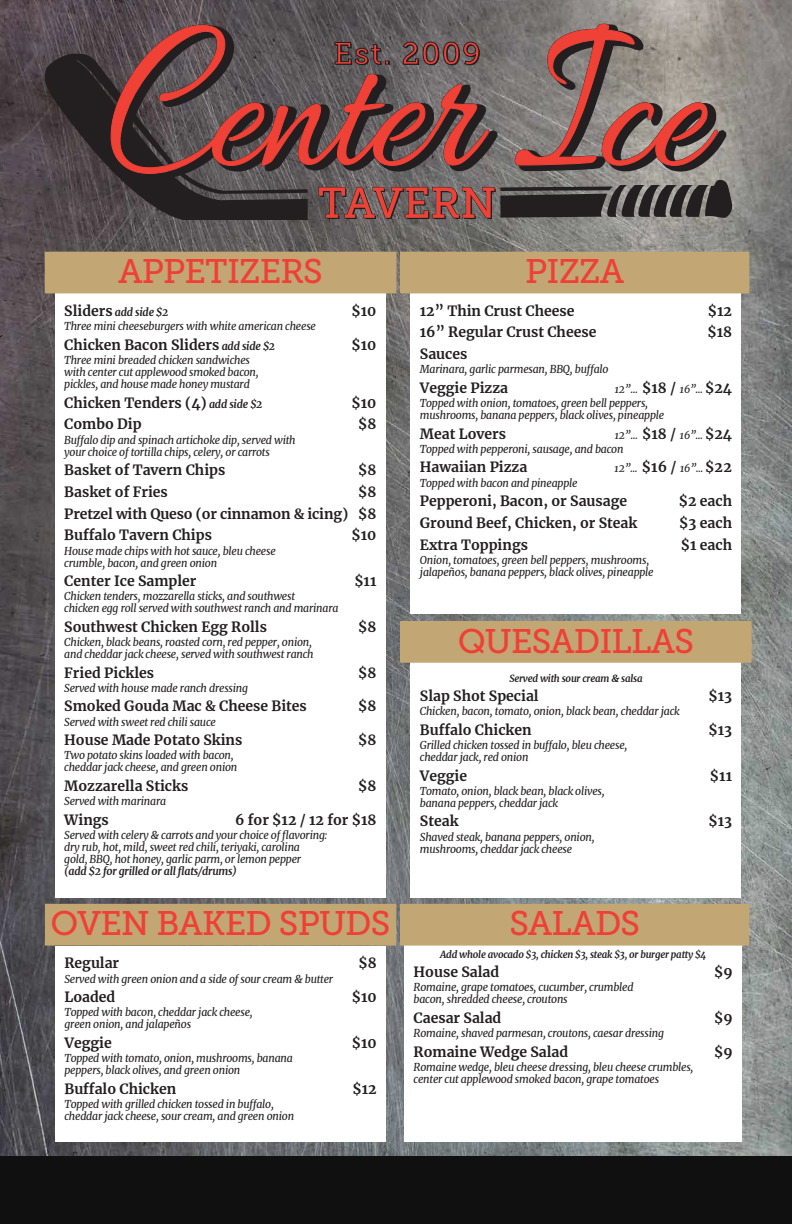
<style>
.page{position:relative;width:792px;height:1224px;background:#fff}
.page>*{position:absolute;margin:0;border:0;box-sizing:border-box;transform-origin:0 0}
.t1{font:34px "Museo Slab 500";letter-spacing:-.025em;color:#ef4036}
.t2{font:700 14px/21.8px "Merriweather";color:#231f20;text-align:justify}
.t3{font:italic 11px/12px "Merriweather";letter-spacing:-.02em;color:#231f20;scale:.95 1}
.t4{font:italic 700 11px "Merriweather";letter-spacing:-.02em;color:#231f20;scale:.95 1}
.t5{font:italic 700 10px "Merriweather";letter-spacing:-.02em;color:#231f20;scale:.95 1}
.s1{font-style:normal;font-size:14px}
.s2{font-style:italic;font-size:11px}
.s3{font-weight:700;font-style:normal;font-size:14px}
</style>
<div class="page">
<img style="left:0;top:0;width:792px;height:1156px">
<div style="left:0;top:1156px;width:792px;height:68px;background:#101010"></div>
<svg style="left:38px;top:54px;width:270px;height:166px"></svg>
<svg style="left:110px;top:21px;width:624px;height:198px"></svg>
<div style="left:55px;top:293px;width:330px;height:605px;background:#fff"></div>
<div style="left:56px;top:946px;width:330px;height:195px;background:#fff"></div>
<div style="left:411px;top:293px;width:330px;height:321px;background:#fff"></div>
<div style="left:411px;top:663px;width:330px;height:235px;background:#fff"></div>
<div style="left:45px;top:252px;width:351px;height:41px;background:#c2a774"></div>
<div style="left:45px;top:904px;width:351px;height:41px;background:#c2a774"></div>
<div style="left:45px;top:904px;width:351px;height:42px;border:1px solid #c2a774"></div>
<div style="left:401px;top:252px;width:348px;height:41px;background:#c2a774"></div>
<div style="left:401px;top:621px;width:350px;height:41px;background:#c2a774"></div>
<div style="left:400px;top:621px;width:352px;height:42px;border:1px solid #c2a774"></div>
<div style="left:405px;top:939px;width:337px;height:202px;background:#fff"></div>
<div style="left:401px;top:904px;width:348px;height:41px;background:#c2a774"></div>
<div style="left:400px;top:904px;width:349px;height:42px;border:1px solid #c2a774"></div>
<h1 class="t1" style="left:118px;top:253px;width:206px">APPETIZERS</h1>
<p class="t4" style="left:64px;top:305px;width:111px"><span class="s1">Sliders</span> add side $2</p>
<p class="t2" style="left:352px;top:300px;width:26px">$10</p>
<p class="t3" style="left:64px;top:320px;width:267px">Three mini cheeseburgers with white american cheese</p>
<p class="t2" style="left:64px;top:334px;width:212px">Chicken Bacon Sliders <span class="s2">add side $2</span></p>
<p class="t2" style="left:352px;top:334px;width:26px">$10</p>
<p class="t3" style="left:64px;top:354px;width:206px">Three mini breaded chicken sandwiches with center cut applewood smoked bacon, pickles, and house made honey mustard</p>
<p class="t2" style="left:64px;top:391px;width:200px">Chicken Tenders (4) <span class="s2">add side $2</span></p>
<p class="t2" style="left:352px;top:391px;width:26px">$10</p>
<p class="t2" style="left:64px;top:413px;width:79px">Combo Dip</p>
<p class="t2" style="left:358px;top:413px;width:20px">$8</p>
<p class="t3" style="left:64px;top:433px;width:245px">Buffalo dip and spinach artichoke dip, served with your choice of tortilla chips, celery, or carrots</p>
<p class="t2" style="left:64px;top:459px;width:163px">Basket of Tavern Chips</p>
<p class="t2" style="left:358px;top:459px;width:20px">$8</p>
<p class="t2" style="left:64px;top:481px;width:105px">Basket of Fries</p>
<p class="t2" style="left:64px;top:481px;width:314px;text-indent:294px">$8<br>Pretzel with Queso (or cinnamon &amp; icing) $8<br>Buffalo Tavern Chips</p>
<p class="t2" style="left:352px;top:524px;width:26px">$10</p>
<p class="t3" style="left:64px;top:544px;width:224px">House made chips with hot sauce, bleu cheese crumble, bacon, and green onion</p>
<p class="t2" style="left:64px;top:570px;width:134px">Center Ice Sampler</p>
<p class="t2" style="left:354px;top:570px;width:24px">$11</p>
<p class="t3" style="left:64px;top:590px;width:290px">Chicken tenders, mozzarella sticks, and southwest<br>chicken egg roll served with southwest ranch and marinara</p>
<p class="t2" style="left:64px;top:616px;width:204px">Southwest Chicken Egg Rolls</p>
<p class="t2" style="left:358px;top:616px;width:20px">$8</p>
<p class="t3" style="left:64px;top:636px;width:264px">Chicken, black beans, roasted corn, red pepper, onion, and cheddar jack cheese, served with southwest ranch</p>
<p class="t2" style="left:64px;top:661px;width:91px">Fried Pickles</p>
<p class="t2" style="left:358px;top:661px;width:20px">$8</p>
<p class="t3" style="left:64px;top:682px;width:195px">Served with house made ranch dressing</p>
<p class="t2" style="left:64px;top:695px;width:244px">Smoked Gouda Mac &amp; Cheese Bites</p>
<p class="t2" style="left:358px;top:695px;width:20px">$8</p>
<p class="t3" style="left:64px;top:715px;width:161px">Served with sweet red chili sauce</p>
<p class="t2" style="left:64px;top:729px;width:180px">House Made Potato Skins</p>
<p class="t2" style="left:358px;top:729px;width:20px">$8</p>
<p class="t3" style="left:64px;top:749px;width:184px">Two potato skins loaded with bacon, cheddar jack cheese, and green onion</p>
<p class="t2" style="left:64px;top:775px;width:125px">Mozzarella Sticks</p>
<p class="t2" style="left:358px;top:775px;width:20px">$8</p>
<p class="t3" style="left:64px;top:795px;width:109px">Served with marinara</p>
<p class="t2" style="left:64px;top:808px;width:46px">Wings</p>
<p class="t2" style="left:235px;top:808px;width:143px">6 for $12 / 12 for $18</p>
<p class="t3" style="left:64px;top:829px;width:279px">Served with celery &amp; carrots and your choice of flavoring: dry rub, hot, mild, sweet red chili, teriyaki, carolina<br>gold, BBQ, hot honey, garlic parm, or lemon pepper</p>
<p class="t4" style="left:64px;top:863px;width:183px">(add $2 for grilled or all flats/drums)</p>
<h1 class="t1" style="left:51px;top:905px;width:341px">OVEN BAKED SPUDS</h1>
<p class="t2" style="left:64px;top:952px;width:56px">Regular</p>
<p class="t2" style="left:358px;top:952px;width:20px">$8</p>
<p class="t3" style="left:64px;top:972px;width:284px">Served with green onion and a side of sour cream &amp; butter</p>
<p class="t2" style="left:64px;top:986px;width:52px">Loaded</p>
<p class="t2" style="left:352px;top:986px;width:26px">$10</p>
<p class="t3" style="left:64px;top:1006px;width:200px">Topped with bacon, cheddar jack cheese, green onion, and jalapeños</p>
<p class="t2" style="left:64px;top:1031px;width:49px">Veggie</p>
<p class="t2" style="left:352px;top:1031px;width:26px">$10</p>
<p class="t3" style="left:64px;top:1052px;width:242px">Topped with tomato, onion, mushrooms, banana peppers, black olives, and green onion</p>
<p class="t2" style="left:64px;top:1077px;width:113px">Buffalo Chicken</p>
<p class="t2" style="left:353px;top:1077px;width:26px">$12</p>
<p class="t3" style="left:64px;top:1098px;width:243px">Topped with grilled chicken tossed in buffalo, cheddar jack cheese, sour cream, and green onion</p>
<h1 class="t1" style="left:525px;top:253px;width:101px">PIZZA</h1>
<p class="t2" style="left:420px;top:299px;width:156px">12” Thin Crust Cheese</p>
<p class="t2" style="left:708px;top:299px;width:26px">$12</p>
<p class="t2" style="left:420px;top:321px;width:178px">16” Regular Crust Cheese</p>
<p class="t2" style="left:707px;top:321px;width:26px">$18</p>
<p class="t2" style="left:420px;top:343px;width:49px">Sauces</p>
<p class="t3" style="left:420px;top:363px;width:200px">Marinara, garlic parmesan, BBQ, buffalo</p>
<p class="t2" style="left:420px;top:377px;width:90px">Veggie Pizza</p>
<p class="t3" style="left:420px;top:382px;width:330px;line-height:14.2px;text-indent:195px">12”... <span class="s3">$18 /</span> 16”... <span class="s3">$24<br></span>Topped with onion, tomatoes, green bell peppers,</p>
<p class="t3" style="left:420px;top:409px;width:259px">mushrooms, banana peppers, black olives, pineapple</p>
<p class="t2" style="left:420px;top:422px;width:88px">Meat Lovers</p>
<p class="t3" style="left:420px;top:427px;width:330px;line-height:14.2px;text-indent:195px">12”... <span class="s3">$18 /</span> 16”... <span class="s3">$24<br></span>Topped with pepperoni, sausage, and bacon</p>
<p class="t2" style="left:420px;top:456px;width:109px">Hawaiian Pizza</p>
<p class="t3" style="left:614px;top:462px;width:126px">12”... <span class="s3">$16 /</span> 16”... <span class="s3">$22</span></p>
<p class="t3" style="left:420px;top:476px;width:168px">Topped with bacon and pineapple</p>
<p class="t2" style="left:420px;top:490px;width:209px">Pepperoni, Bacon, or Sausage</p>
<p class="t2" style="left:679px;top:490px;width:55px">$2 each</p>
<p class="t2" style="left:420px;top:512px;width:219px">Ground Beef, Chicken, or Steak</p>
<p class="t2" style="left:679px;top:512px;width:54px">$3 each</p>
<p class="t2" style="left:420px;top:533px;width:110px">Extra Toppings</p>
<p class="t2" style="left:681px;top:533px;width:53px">$1 each</p>
<p class="t3" style="left:420px;top:554px;width:248px">Onion, tomatoes, green bell peppers, mushrooms, jalapeños, banana peppers, black olives, pineapple</p>
<h1 class="t1" style="left:458px;top:622px;width:238px">QUESADILLAS</h1>
<p class="t5" style="left:509px;top:671px;width:142px">Served with sour cream &amp; salsa</p>
<p class="t2" style="left:420px;top:685px;width:120px">Slap Shot Special</p>
<p class="t2" style="left:708px;top:685px;width:25px">$13</p>
<p class="t3" style="left:420px;top:705px;width:275px">Chicken, bacon, tomato, onion, black bean, cheddar jack</p>
<p class="t2" style="left:420px;top:718px;width:113px">Buffalo Chicken</p>
<p class="t2" style="left:708px;top:718px;width:25px">$13</p>
<p class="t3" style="left:420px;top:739px;width:220px">Grilled chicken tossed in buffalo, bleu cheese, cheddar jack, red onion</p>
<p class="t2" style="left:420px;top:764px;width:49px">Veggie</p>
<p class="t2" style="left:710px;top:764px;width:24px">$11</p>
<p class="t3" style="left:420px;top:785px;width:196px">Tomato, onion, black bean, black olives, banana peppers, cheddar jack</p>
<p class="t2" style="left:420px;top:810px;width:40px">Steak</p>
<p class="t2" style="left:708px;top:810px;width:25px">$13</p>
<p class="t3" style="left:420px;top:830px;width:185px">Shaved steak, banana peppers, onion, mushrooms, cheddar jack cheese</p>
<h1 class="t1" style="left:509px;top:905px;width:132px">SALADS</h1>
<p class="t5" style="left:440px;top:947px;width:282px">Add whole avocado $3, chicken $3, steak $3, or burger patty $4</p>
<p class="t2" style="left:414px;top:961px;width:87px">House Salad</p>
<p class="t2" style="left:714px;top:961px;width:20px">$9</p>
<p class="t3" style="left:414px;top:981px;width:233px">Romaine, grape tomatoes, cucumber, crumbled bacon, shredded cheese, croutons</p>
<p class="t2" style="left:414px;top:1006px;width:89px">Caesar Salad</p>
<p class="t2" style="left:714px;top:1006px;width:20px">$9</p>
<p class="t3" style="left:414px;top:1027px;width:265px">Romaine, shaved parmesan, croutons, caesar dressing</p>
<p class="t2" style="left:414px;top:1040px;width:156px">Romaine Wedge Salad</p>
<p class="t2" style="left:714px;top:1040px;width:20px">$9</p>
<p class="t3" style="left:414px;top:1061px;width:296px">Romaine wedge, bleu cheese dressing, bleu cheese crumbles, center cut applewood smoked bacon, grape tomatoes</p>
</div>
